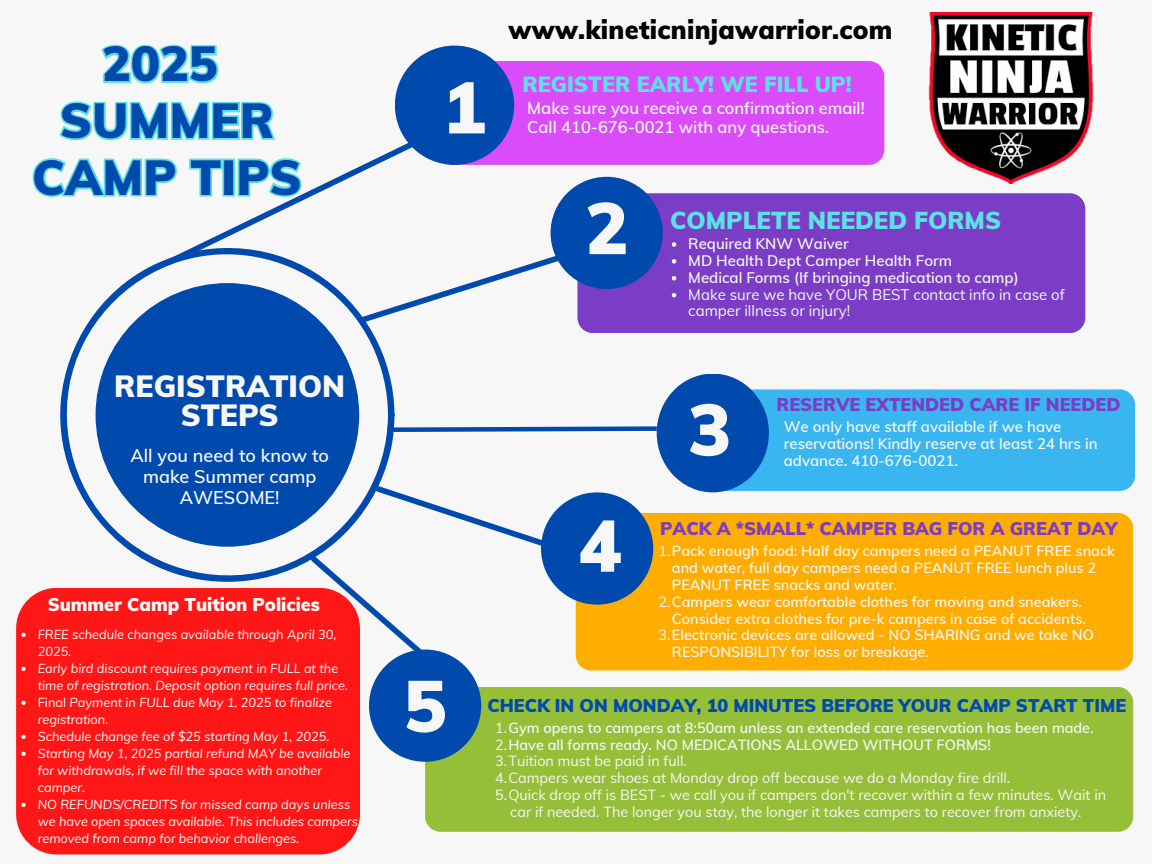
<style>
.page{position:relative;width:1152px;height:864px;background:#f7f7f7}
.page>*{position:absolute;margin:0;border:0;box-sizing:border-box;transform-origin:0 0}
.t1{font:900 72px "Muli";color:#f7f7f7}
.t2{font:900 48.15px/56.7px "Muli";color:#004aad;text-align:center}
.t3{font:900 30px/29.2px "Muli";color:#f7f7f7;text-align:center}
.t4{font:900 25.5px "Muli";letter-spacing:.01em;color:#000}
.t5{font:900 24px "Muli";color:#5ce1e6}
.t6{font:900 21.6px "Muli";color:#5ce1e6}
.t7{font:900 18px "Muli";color:#7c3dc6}
.t8{font:900 18px "Muli";color:#004aad}
.t9{font:600 18px/21.3px "Muli";color:#f7f7f7;text-align:center}
.t10{font:900 18px "Muli";color:#fff}
.t11{font:600 16.5px "Muli";color:#f7f7f7}
.t12{font:600 15px/16.8px "Muli";color:#f7f7f7}
.t13{font:15px/16.8px "Muli";color:#f7f7f7}
.t14{font:600 14.4px/16.8px "Muli";color:#f7f7f7}
.t15{font:14.4px "Muli";color:#f7f7f7}
.t16{font:italic 12.75px/17px "Muli";color:#fff}
.s1{font-style:normal}
.s2{font-weight:400}
</style>
<div class="page">
<svg style="left:326px;top:491px;width:225px;height:187px"></svg>
<svg style="left:60px;top:327px;width:335px;height:255px;fill:#004aad"></svg>
<div style="left:436px;top:61px;width:448px;height:104px;background:#da4cf9;border-radius:15px"></div>
<div style="left:395px;top:46px;width:119px;height:119px;background:#004aad;border-radius:50%"></div>
<div style="left:577px;top:193px;width:508px;height:140px;background:#7c3dc6;border-radius:15px"></div>
<div style="left:551px;top:177px;width:112px;height:112px;background:#004aad;border-radius:50%"></div>
<div style="left:687px;top:389px;width:448px;height:102px;background:#39b6f0;border-radius:15px"></div>
<div style="left:657px;top:374px;width:112px;height:118px;background:#004aad;border-radius:50%"></div>
<div style="left:576px;top:513px;width:557px;height:158px;background:#ffad01;border-radius:15px"></div>
<div style="left:541px;top:492px;width:112px;height:113px;background:#004aad;border-radius:50%"></div>
<div style="left:425px;top:687px;width:708px;height:145px;background:#95bf39;border-radius:15px"></div>
<div style="left:369px;top:650px;width:112px;height:112px;background:#004aad;border-radius:50%"></div>
<img style="left:928px;top:13px;width:166px;height:171px">
<div style="left:16px;top:588px;width:344px;height:266px;background:#ff1616;border-radius:40px"></div>
<svg style="left:672px;top:242px;width:4px;height:5px"></svg>
<svg style="left:672px;top:259px;width:4px;height:5px"></svg>
<svg style="left:672px;top:276px;width:4px;height:4px"></svg>
<svg style="left:672px;top:293px;width:4px;height:4px"></svg>
<svg style="left:101px;top:44px;width:118px;height:40px"></svg>
<svg style="left:32px;top:99px;width:531px;height:228px"></svg>
<svg style="left:21px;top:633px;width:5px;height:4px"></svg>
<svg style="left:21px;top:667px;width:5px;height:4px"></svg>
<svg style="left:21px;top:701px;width:5px;height:4px"></svg>
<svg style="left:21px;top:735px;width:5px;height:4px"></svg>
<svg style="left:21px;top:752px;width:5px;height:4px"></svg>
<svg style="left:21px;top:803px;width:5px;height:4px"></svg>
<svg style="left:383px;top:424px;width:275px;height:10px"></svg>
<h6 class="t2" style="left:32px;top:35px;width:271px">2025<br>SUMMER<br>CAMP TIPS</h6>
<p class="t3" style="left:114px;top:371px;width:233px">REGISTRATION<br>STEPS</p>
<p class="t9" style="left:130px;top:444px;width:200px">All you need to know to make Summer camp<br>AWESOME!</p>
<p class="t10" style="left:48px;top:593px;width:274px">Summer Camp Tuition Policies</p>
<p class="t16" style="left:38px;top:626px;width:300px">FREE schedule changes available through April 30,<br>2025.</p>
<p class="t16" style="left:38px;top:660px;width:312px">Early bird discount requires payment in FULL at the time of registration. Deposit option requires full price.</p>
<p class="t16" style="left:38px;top:694px;width:296px"><span class="s1">Final</span> Payment in FULL due May 1, 2025 to finalize registration.</p>
<p class="t16" style="left:38px;top:728px;width:293px">Schedule change fee of $25 starting May 1, 2025.</p>
<p class="t16" style="left:38px;top:745px;width:314px">Starting May 1, 2025 partial refund MAY be available for withdrawals, if we fill the space with another camper.</p>
<p class="t16" style="left:38px;top:796px;width:322px">NO REFUNDS/CREDITS for missed camp days unless we have open spaces available. This includes campers removed from camp for behavior challenges.</p>
<h1 class="t1" style="left:443px;top:61px;width:45px">1</h1>
<p class="t4" style="left:509px;top:13px;width:385px">www.kineticninjawarrior.com</p>
<p class="t6" style="left:522px;top:70px;width:331px">REGISTER EARLY! WE FILL UP!</p>
<h4 class="t11" style="left:527px;top:98px;width:339px">Make sure you receive a confirmation email!</h4>
<h4 class="t11" style="left:527px;top:117px;width:303px">Call 410-676-0021 with any questions.</h4>
<h3 class="t1" style="left:585px;top:182px;width:45px">2</h3>
<h5 class="t5" style="left:670px;top:204px;width:333px">COMPLETE NEEDED FORMS</h5>
<p class="t12" style="left:688px;top:235px;width:162px">Required KNW Waiver</p>
<p class="t12" style="left:688px;top:252px;width:265px">MD Health Dept Camper Health Form</p>
<p class="t12" style="left:688px;top:269px;width:332px">Medical Forms (If bringing medication to camp)</p>
<p class="t13" style="left:688px;top:286px;width:378px">Make sure we have YOUR BEST contact info in case of camper illness or injury!</p>
<p class="t1" style="left:688px;top:383px;width:45px">3</p>
<p class="t7" style="left:776px;top:393px;width:345px">RESERVE EXTENDED CARE IF NEEDED</p>
<p class="t12" style="left:784px;top:418px;width:315px">We only have staff available if we have reservations! Kindly reserve at least 24 hrs in</p>
<p class="t12" style="left:784px;top:451px;width:176px">advance. 410-676-0021.</p>
<p class="t1" style="left:578px;top:499px;width:45px">4</p>
<p class="t7" style="left:660px;top:517px;width:459px">PACK A *SMALL* CAMPER BAG FOR A GREAT DAY</p>
<h2 class="t14" style="left:672px;top:542px;width:444px;text-indent:-13px"><span class="s2">1.</span>Pack enough food: Half day campers need a PEANUT FREE snack and water, full day campers need a PEANUT FREE lunch plus 2<br>PEANUT FREE snacks and water.</h2>
<p class="t14" style="left:659px;top:593px;width:429px;text-align:right"><span class="s2">2.</span>Campers wear comfortable clothes for moving and sneakers.<br>Consider extra clothes for pre-k campers in case of accidents.</p>
<p class="t14" style="left:672px;top:627px;width:423px;text-indent:-13px"><span class="s2">3.</span>Electronic devices are allowed - NO SHARING and we take NO<br>RESPONSIBILITY for loss or breakage.</p>
<p class="t1" style="left:404px;top:660px;width:45px">5</p>
<p class="t8" style="left:487px;top:694px;width:640px">CHECK IN ON MONDAY, 10 MINUTES BEFORE YOUR CAMP START TIME</p>
<p class="t14" style="left:495px;top:719px;width:600px"><span class="s2">1.</span>Gym opens to campers at 8:50am unless an extended care reservation has been made.</p>
<p class="t14" style="left:495px;top:736px;width:497px"><span class="s2">2.</span>Have all forms ready. NO MEDICATIONS ALLOWED WITHOUT FORMS!</p>
<p class="t15" style="left:495px;top:752px;width:193px">3.Tuition must be paid in full.</p>
<p class="t15" style="left:495px;top:769px;width:517px">4.Campers wear shoes at Monday drop off because we do a Monday fire drill.</p>
<h6 class="t15" style="left:495px;top:786px;width:613px">5.Quick drop off is BEST - we call you if campers don't recover within a few minutes. Wait in</h6>
<p class="t15" style="left:510px;top:803px;width:573px">car if needed. The longer you stay, the longer it takes campers to recover from anxiety.</p>
</div>
